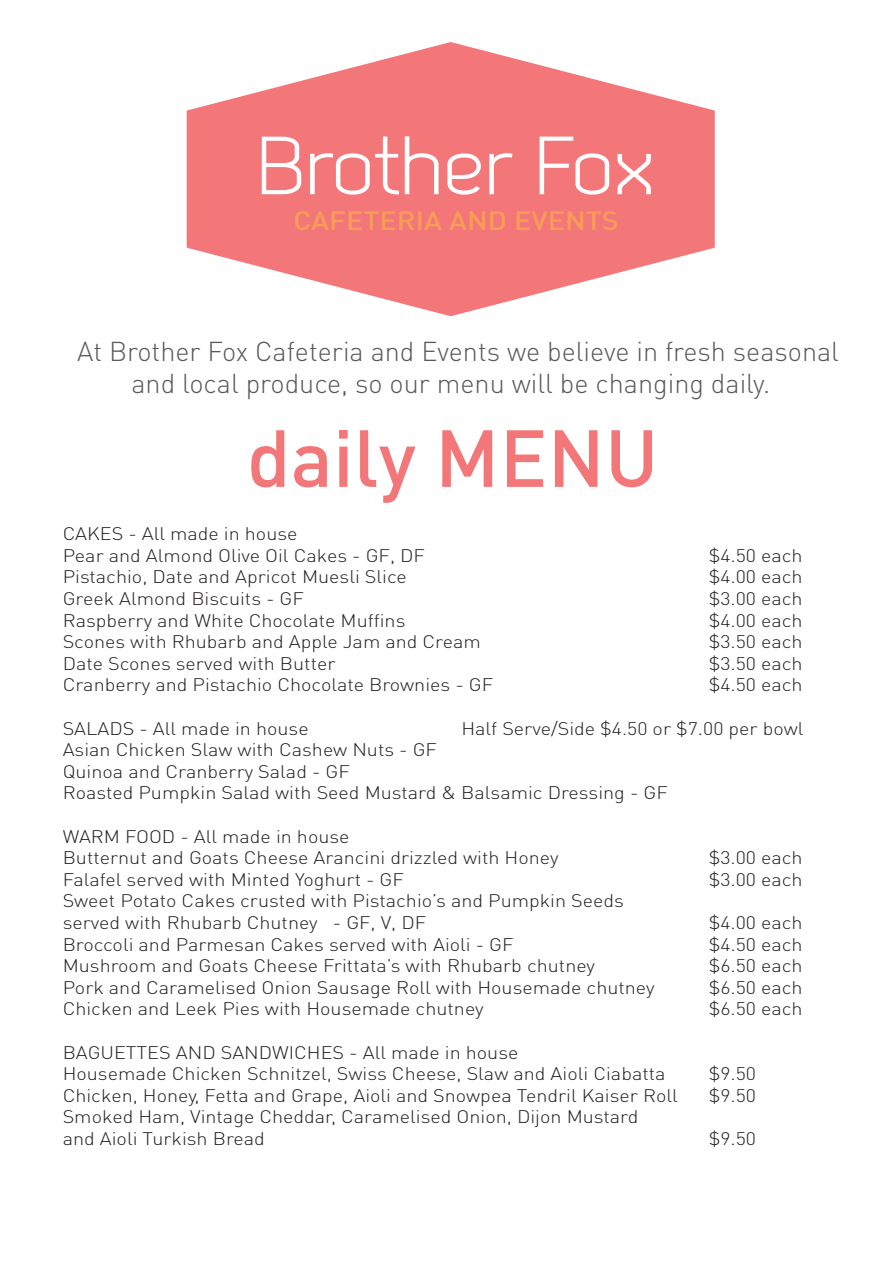
<style>
.page{position:relative;width:893px;height:1263px;background:#fff}
.page>*{position:absolute;margin:0;border:0;box-sizing:border-box;transform-origin:0 0}
.t1{font:82.2px "Dekar";color:#fff;scale:1.1 1}
.t2{font:500 79.5px "DIN Pro";color:#f37679}
.t3{font:300 27px/32.4px "DIN Pro";color:#58595b;text-align:center}
.t4{font:500 26.25px "DIN Pro";color:#f89c57;scale:1.1 1}
.t5{font:300 18px/21.6px "DIN Pro";color:#231f20;scale:1.1 1}
</style>
<div class="page">
<svg style="left:187px;top:42px;width:528px;height:274px;fill:#f37679"></svg>
<h1 class="t1" style="left:257px;top:125px;width:363px">Brother Fox</h1>
<h3 class="t4" style="left:293px;top:203px;width:298px">CAFETERIA AND EVENTS</h3>
<h3 class="t3" style="left:77px;top:334px;width:763px">At Brother Fox Cafeteria and Events we believe in fresh seasonal and local produce, so our menu will be changing daily.</h3>
<h2 class="t2" style="left:247px;top:404px;width:413px">daily MENU</h2>
<p class="t5" style="left:63px;top:522px;width:331px">CAKES - All made in house<br>Pear and Almond Olive Oil Cakes - GF, DF</p>
<p class="t5" style="left:709px;top:544px;width:87px">$4.50 each</p>
<p class="t5" style="left:63px;top:565px;width:314px">Pistachio, Date and Apricot Muesli Slice</p>
<p class="t5" style="left:709px;top:565px;width:87px">$4.00 each</p>
<p class="t5" style="left:63px;top:587px;width:221px">Greek Almond Biscuits - GF</p>
<p class="t5" style="left:709px;top:587px;width:87px">$3.00 each</p>
<p class="t5" style="left:63px;top:608px;width:313px">Raspberry and White Chocolate Muffins</p>
<p class="t5" style="left:709px;top:608px;width:87px">$4.00 each</p>
<p class="t5" style="left:63px;top:630px;width:382px">Scones with Rhubarb and Apple Jam and Cream</p>
<p class="t5" style="left:709px;top:630px;width:87px">$3.50 each</p>
<p class="t5" style="left:63px;top:652px;width:249px">Date Scones served with Butter</p>
<p class="t5" style="left:709px;top:652px;width:87px">$3.50 each</p>
<p class="t5" style="left:63px;top:673px;width:393px">Cranberry and Pistachio Chocolate Brownies - GF</p>
<p class="t5" style="left:709px;top:673px;width:87px">$4.50 each</p>
<p class="t5" style="left:63px;top:716px;width:225px">SALADS - All made in house</p>
<p class="t5" style="left:461px;top:716px;width:312px">Half Serve/Side $4.50 or $7.00 per bowl</p>
<p class="t5" style="left:63px;top:738px;width:552px">Asian Chicken Slaw with Cashew Nuts - GF<br>Quinoa and Cranberry Salad - GF<br>Roasted Pumpkin Salad with Seed Mustard &amp; Balsamic Dressing - GF</p>
<p class="t5" style="left:63px;top:824px;width:452px">WARM FOOD - All made in house<br>Butternut and Goats Cheese Arancini drizzled with Honey</p>
<p class="t5" style="left:709px;top:846px;width:87px">$3.00 each</p>
<p class="t5" style="left:63px;top:868px;width:312px">Falafel served with Minted Yoghurt - GF</p>
<p class="t5" style="left:709px;top:868px;width:87px">$3.00 each</p>
<p class="t5" style="left:63px;top:889px;width:512px">Sweet Potato Cakes crusted with Pistachio’s and Pumpkin Seeds served with Rhubarb Chutney - GF, V, DF</p>
<p class="t5" style="left:709px;top:911px;width:87px">$4.00 each</p>
<p class="t5" style="left:63px;top:932px;width:411px">Broccoli and Parmesan Cakes served with Aioli - GF</p>
<p class="t5" style="left:709px;top:932px;width:87px">$4.50 each</p>
<p class="t5" style="left:63px;top:954px;width:485px">Mushroom and Goats Cheese Frittata’s with Rhubarb chutney</p>
<p class="t5" style="left:709px;top:954px;width:87px">$6.50 each</p>
<p class="t5" style="left:63px;top:976px;width:540px">Pork and Caramelised Onion Sausage Roll with Housemade chutney</p>
<p class="t5" style="left:709px;top:976px;width:87px">$6.50 each</p>
<p class="t5" style="left:63px;top:997px;width:384px">Chicken and Leek Pies with Housemade chutney</p>
<p class="t5" style="left:709px;top:997px;width:87px">$6.50 each</p>
<p class="t5" style="left:63px;top:1040px;width:550px">BAGUETTES AND SANDWICHES - All made in house<br>Housemade Chicken Schnitzel, Swiss Cheese, Slaw and Aioli Ciabatta</p>
<p class="t5" style="left:709px;top:1062px;width:45px">$9.50</p>
<p class="t5" style="left:63px;top:1084px;width:561px">Chicken, Honey, Fetta and Grape, Aioli and Snowpea Tendril Kaiser Roll</p>
<p class="t5" style="left:709px;top:1084px;width:45px">$9.50</p>
<p class="t5" style="left:63px;top:1105px;width:525px">Smoked Ham, Vintage Cheddar, Caramelised Onion, Dijon Mustard and Aioli Turkish Bread</p>
<p class="t5" style="left:709px;top:1127px;width:45px">$9.50</p>
</div>
